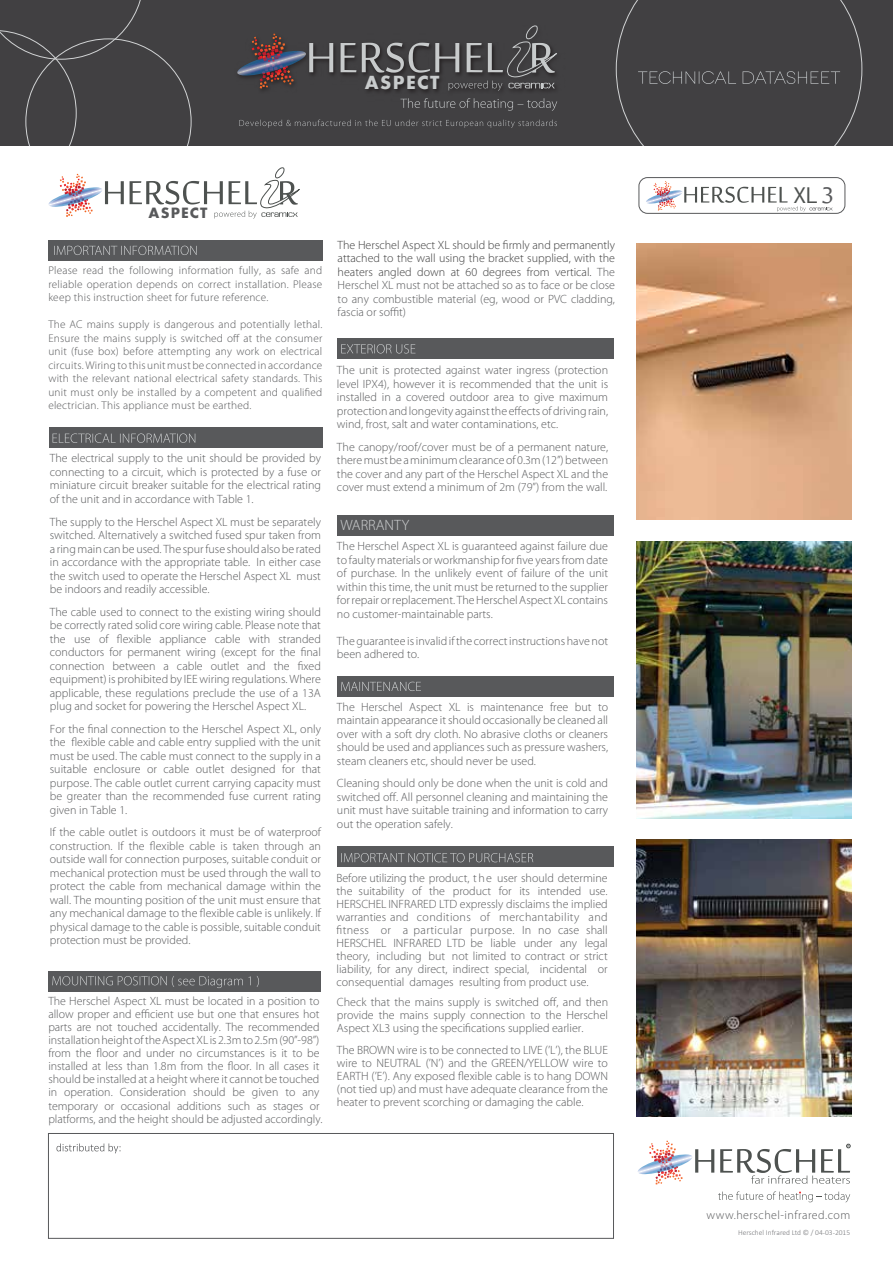
<style>
.page{position:relative;width:893px;height:1263px;background:#fff}
.page>*{position:absolute;margin:0;border:0;box-sizing:border-box;transform-origin:0 0}
.t1{font:24px "Vegur";color:#4e5250}
.t2{font:700 19.65px "Aharoni";letter-spacing:.075em;color:#c8cbcc}
.t3{font:700 15.45px "Aharoni";letter-spacing:.075em;color:#58595b}
.t4{font:300 15px "Myriad Pro";color:#d1d3d4}
.t5{font:300 12px/13.5px "Myriad Pro";color:#58595b;text-align:justify}
.t6{font:300 12px/13.5px "Myriad Pro";color:#3d3d3d;text-align:justify}
.t7{font:300 12px "Myriad Pro";letter-spacing:.04em;color:#58595b}
.t8{font:300 11.25px/13.5px "Myriad Pro";letter-spacing:.02em;color:#58595b;text-align:justify}
.t9{font:300 7.5px "Calibri";color:#77787b}
.s1{color:#58595b}
.s2{font-family:"Sakkal Majalla";font-size:30.9px;color:#58595b}
</style>
<div class="page">
<div style="left:49px;top:427px;width:273px;height:21px;background:#58595b"></div>
<div style="left:48px;top:240px;width:275px;height:20px;background:#58595b"></div>
<div style="left:0;top:0;width:893px;height:147px;background:#414042"></div>
<svg style="left:616px;top:0;width:246px;height:147px"></svg>
<svg style="left:53px;top:433px;width:142px;height:10px"></svg>
<svg style="left:54px;top:246px;width:143px;height:9px"></svg>
<svg style="left:57px;top:1143px;width:64px;height:10px"></svg>
<div style="left:48px;top:1133px;width:566px;height:105px;border:1px solid #58595b"></div>
<div style="left:338px;top:846px;width:276px;height:21px;background:#58595b"></div>
<svg style="left:341px;top:853px;width:192px;height:9px"></svg>
<svg style="left:718px;top:1191px;width:132px;height:11px"></svg>
<svg style="left:720px;top:1144px;width:130px;height:40px"></svg>
<svg style="left:638px;top:1141px;width:76px;height:43px"></svg>
<svg style="left:0;top:0;width:557px;height:219px"></svg>
<div style="left:639px;top:177px;width:206px;height:37px;border:1px solid #58595b;border-radius:9px"></div>
<svg style="left:646px;top:181px;width:187px;height:31px"></svg>
<div style="left:48px;top:971px;width:272px;height:20px;background:#58595b"></div>
<svg style="left:52px;top:976px;width:207px;height:12px"></svg>
<div style="left:337px;top:338px;width:276px;height:21px;background:#58595b"></div>
<svg style="left:341px;top:344px;width:74px;height:9px"></svg>
<div style="left:337px;top:515px;width:276px;height:20px;background:#58595b"></div>
<div style="left:337px;top:676px;width:276px;height:20px;background:#58595b"></div>
<svg style="left:341px;top:682px;width:80px;height:9px"></svg>
<img style="left:637px;top:243px;width:214px;height:277px">
<img style="left:637px;top:542px;width:214px;height:276px">
<img style="left:637px;top:840px;width:214px;height:276px">
<h2 class="t2" style="left:365px;top:75px;width:76px">ASPECT</h2>
<p class="t3" style="left:149px;top:206px;width:60px">ASPECT</p>
<p class="t8" style="left:48px;top:264px;width:276px">Please read the following information fully, as safe and reliable operation depends on correct installation. Please keep this instruction sheet for future reference.</p>
<p class="t8" style="left:48px;top:318px;width:276px">The AC mains supply is dangerous and potentially lethal.<br>Ensure the mains supply is switched off at the consumer unit (fuse box) before attempting any work on electrical circuits. Wiring to this unit must be connected in accordance with the relevant national electrical safety standards. This unit must only be installed by a competent and qualified electrician. This appliance must be earthed.</p>
<p class="t5" style="left:50px;top:452px;width:273px">The electrical supply to the unit should be provided by connecting to a circuit, which is protected by a fuse or miniature circuit breaker suitable for the electrical rating of the unit and in accordance with Table 1.</p>
<p class="t5" style="left:50px;top:515px;width:273px">The supply to the Herschel Aspect XL must be separately switched. Alternatively a switched fused spur taken from a ring main can be used. The spur fuse should also be rated in accordance with the appropriate table. In either case the switch used to operate the Herschel Aspect XL must be indoors and readily accessible.</p>
<p class="t5" style="left:50px;top:605px;width:273px">The cable used to connect to the existing wiring should be correctly rated solid core wiring cable. Please note that the use of flexible appliance cable with stranded conductors for permanent wiring (except for the final connection between a cable outlet and the fixed equipment) is prohibited by IEE wiring regulations. Where applicable, these regulations preclude the use of a 13A plug and socket for powering the Herschel Aspect XL.</p>
<p class="t5" style="left:50px;top:722px;width:273px">For the final connection to the Herschel Aspect XL, only the flexible cable and cable entry supplied with the unit must be used. The cable must connect to the supply in a suitable enclosure or cable outlet designed for that purpose. The cable outlet current carrying capacity must be greater than the recommended fuse current rating given in Table 1.</p>
<p class="t5" style="left:50px;top:825px;width:273px">If the cable outlet is outdoors it must be of waterproof construction. If the flexible cable is taken through an outside wall for connection purposes, suitable conduit or mechanical protection must be used through the wall to protect the cable from mechanical damage within the wall. The mounting position of the unit must ensure that any mechanical damage to the flexible cable is unlikely. If physical damage to the cable is possible, suitable conduit protection must be provided.</p>
<p class="t5" style="left:48px;top:995px;width:276px;line-height:13px;text-align:left">The Herschel Aspect XL must be located in a position to allow proper and efficient use but one that ensures hot parts are not touched accidentally. The recommended installation height of the Aspect XL is 2.3m to 2.5m (90”-98”) from the floor and under no circumstances is it to be installed at less than 1.8m from the floor. In all cases it should be installed at a height where it cannot be touched in operation. Consideration should be given to any temporary or occasional additions such as stages or platforms, and the height should be adjusted accordingly.</p>
<p class="t6" style="left:338px;top:238px;width:279px">The Herschel Aspect XL should be firmly and permanently attached to the wall using the bracket supplied, with the heaters angled down at 60 degrees from vertical. <span class="s1">The Herschel XL must not be attached so as to face or be close to any combustible material (eg, wood or PVC cladding, fascia or soffit)</span></p>
<p class="t5" style="left:337px;top:364px;width:273px">The unit is protected against water ingress (protection level IPX4), however it is recommended that the unit is installed in a covered outdoor area to give maximum protection and longevity against the effects of driving rain, wind, frost, salt and water contaminations, etc.</p>
<p class="t5" style="left:337px;top:440px;width:273px">The canopy/roof/cover must be of a permanent nature, there must be a minimum clearance of 0.3m (12”) between the cover and any part of the Herschel Aspect XL and the cover must extend a minimum of 2m (79”) from the wall.</p>
<p class="t4" style="left:340px;top:517px;width:70px">WARRANTY</p>
<p class="t5" style="left:337px;top:539px;width:273px">The Herschel Aspect XL is guaranteed against failure due to faulty materials or workmanship for five years from date of purchase. In the unlikely event of failure of the unit within this time, the unit must be returned to the supplier for repair or replacement. The Herschel Aspect XL contains no customer-maintainable parts.</p>
<p class="t5" style="left:337px;top:634px;width:273px">The guarantee is invalid if the correct instructions have not been adhered to.</p>
<p class="t5" style="left:337px;top:700px;width:273px">The Herschel Aspect XL is maintenance free but to maintain appearance it should occasionally be cleaned all over with a soft dry cloth. No abrasive cloths or cleaners should be used and appliances such as pressure washers, steam cleaners etc, should never be used.</p>
<p class="t5" style="left:337px;top:776px;width:273px">Cleaning should only be done when the unit is cold and switched off. All personnel cleaning and maintaining the unit must have suitable training and information to carry out the operation safely.</p>
<p class="t5" style="left:337px;top:871px;width:273px;line-height:13px">Before utilizing the product, the user should determine the suitability of the product for its intended use.<br>HERSCHEL INFRARED LTD expressly disclaims the implied warranties and conditions of merchantability and fitness or a particular purpose. In no case shall HERSCHEL INFRARED LTD be liable under any legal theory, including but not limited to contract or strict liability, for any direct, indirect special, incidental or consequential damages resulting from product use.</p>
<p class="t5" style="left:337px;top:996px;width:273px;line-height:13px">Check that the mains supply is switched off, and then provide the mains supply connection to the Herschel Aspect XL3 using the specifications supplied earlier.</p>
<p class="t5" style="left:337px;top:1044px;width:273px;line-height:13px">The BROWN wire is to be connected to LIVE (’L’), the BLUE wire to NEUTRAL (’N’) and the GREEN/YELLOW wire to EARTH (’E’). Any exposed flexible cable is to hang DOWN (not tied up) and must have adequate clearance from the heater to prevent scorching or damaging the cable.</p>
<h1 class="t1" style="left:794px;top:185px;width:42px">XL<span class="s2">3</span></h1>
<p class="t7" style="left:706px;top:1208px;width:145px">www.herschel-infrared.com</p>
<p class="t9" style="left:738px;top:1227px;width:114px">Herschel Infrared Ltd © / 04-03-2015</p>
</div>
